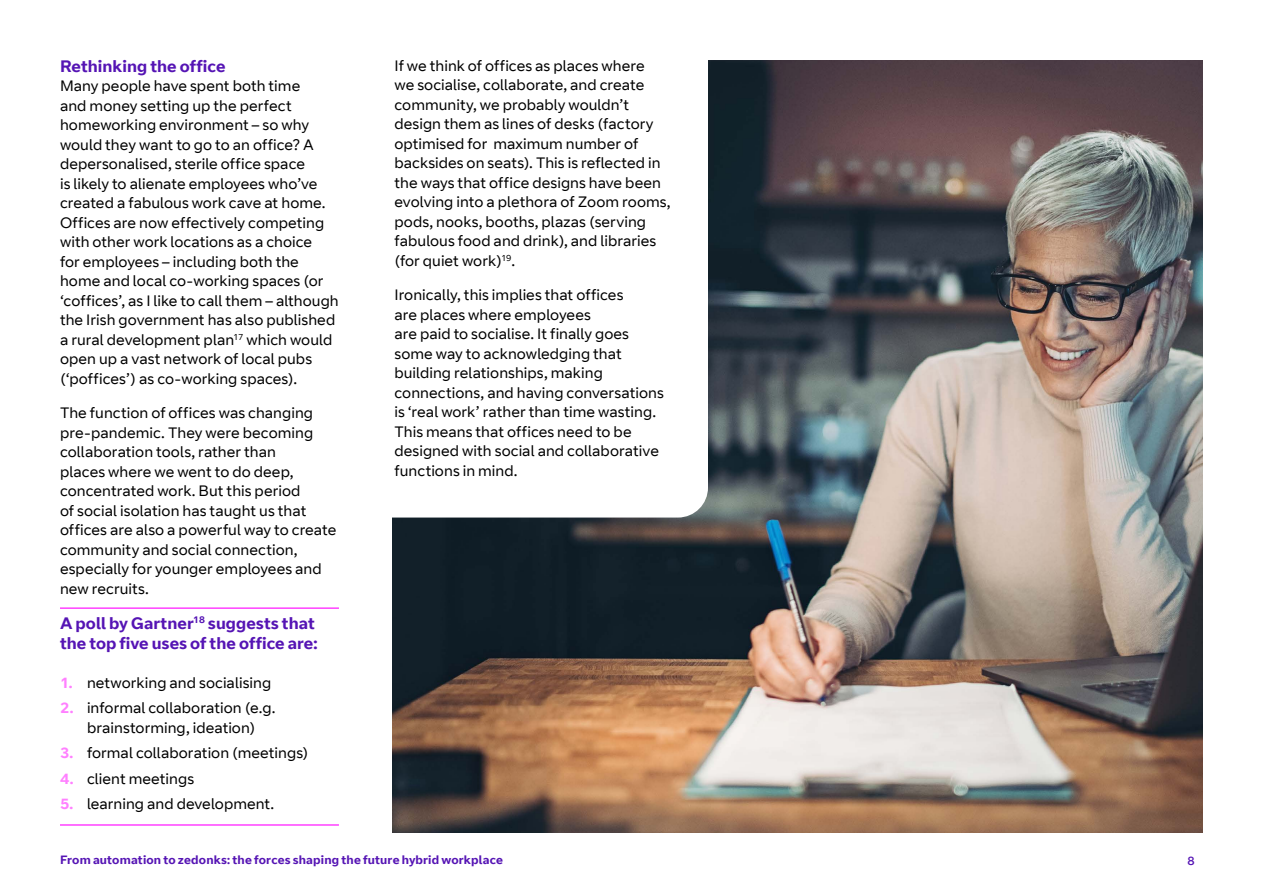
<style>
.page{position:relative;width:1263px;height:893px;background:#fff}
.page>*{position:absolute;margin:0;border:0;box-sizing:border-box;transform-origin:0 0}
.t1{font:700 16.5px/19.8px "BT Curve";color:#5514b4}
.t2{font:15px/19.5px "BT Curve";letter-spacing:.005em;color:#000}
.t3{font:700 12px "BT Curve";letter-spacing:.015em;color:#5514b4}
.t4{font:12px "BT Curve Headline";color:#5514b4}
.s1{font-weight:700;color:#ff80ff}
</style>
<div class="page">
<img style="left:393px;top:60px;width:810px;height:773px">
<hr style="left:60px;top:608px;width:279px;height:1px;background:#f0f">
<hr style="left:60px;top:824px;width:279px;height:1px;background:#f0f">
<svg style="left:392px;top:60px;width:316px;height:458px"></svg>
<p class="t1" style="left:60px;top:57px;width:167px">Rethinking the office</p>
<p class="t2" style="left:60px;top:77px;width:280px">Many people have spent both time<br>and money setting up the perfect homeworking environment – so why would they want to go to an office? A depersonalised, sterile office space<br>is likely to alienate employees who’ve created a fabulous work cave at home.<br>Offices are now effectively competing with other work locations as a choice<br>for employees – including both the home and local co-working spaces (or ‘coffices’, as I like to call them – although the Irish government has also published a rural development plan<sup>17</sup> which would open up a vast network of local pubs (‘poffices’) as co-working spaces).</p>
<p class="t2" style="left:60px;top:404px;width:278px">The function of offices was changing pre-pandemic. They were becoming collaboration tools, rather than<br>places where we went to do deep, concentrated work. But this period<br>of social isolation has taught us that offices are also a powerful way to create community and social connection, especially for younger employees and new recruits.</p>
<p class="t1" style="left:60px;top:614px;width:259px">A poll by Gartner<sup>18</sup> suggests that the top five uses of the office are:</p>
<p class="t2" style="left:60px;top:673px;width:213px"><span class="s1">1.</span> networking and socialising</p>
<p class="t2" style="left:60px;top:699px;width:217px;text-align:center"><span class="s1">2.</span> informal collaboration (e.g. brainstorming, ideation)</p>
<p class="t2" style="left:60px;top:744px;width:250px"><span class="s1">3.</span> formal collaboration (meetings)</p>
<p class="t2" style="left:60px;top:769px;width:136px"><span class="s1">4.</span> client meetings</p>
<p class="t2" style="left:60px;top:795px;width:216px"><span class="s1">5.</span> learning and development.</p>
<p class="t2" style="left:394px;top:56px;width:278px">If we think of offices as places where<br>we socialise, collaborate, and create community, we probably wouldn’t design them as lines of desks (factory optimised for maximum number of backsides on seats). This is reflected in the ways that office designs have been evolving into a plethora of Zoom rooms, pods, nooks, booths, plazas (serving fabulous food and drink), and libraries (for quiet work)<sup>19</sup>.</p>
<p class="t2" style="left:394px;top:286px;width:271px">Ironically, this implies that offices<br>are places where employees<br>are paid to socialise. It finally goes some way to acknowledging that building relationships, making connections, and having conversations is ‘real work’ rather than time wasting.<br>This means that offices need to be designed with social and collaborative functions in mind.</p>
<p class="t3" style="left:60px;top:852px;width:444px">From automation to zedonks: the forces shaping the future hybrid workplace</p>
<p class="t4" style="left:1187px;top:853px;width:9px">8</p>
</div>
